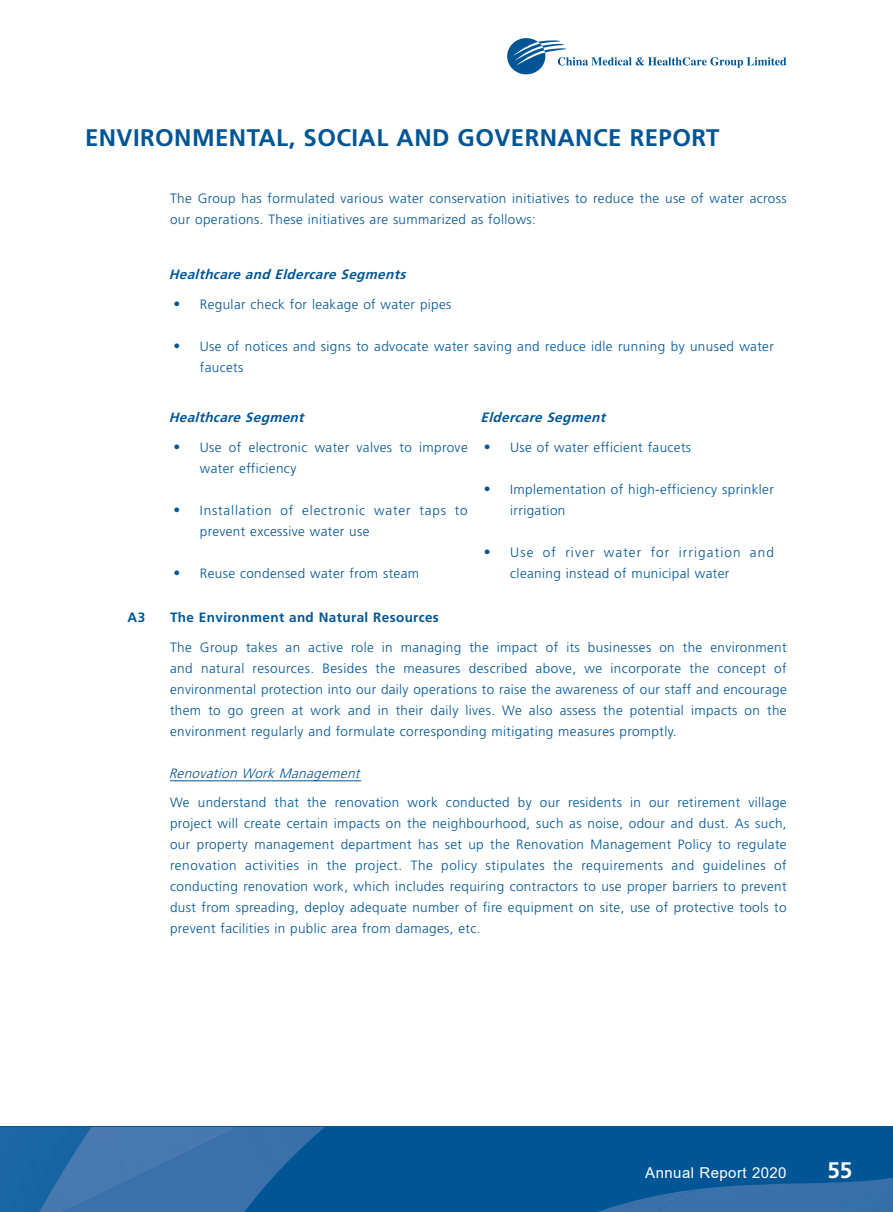
<style>
.page{position:relative;width:893px;height:1212px;background:#fff}
.page>*{position:absolute;margin:0;border:0;box-sizing:border-box;transform-origin:0 0}
.t1{font:700 24px "Frutiger LT Std";letter-spacing:.02em;color:#005595}
.t2{font:700 22.5px "Frutiger LT Std";color:#fff}
.t3{font:15px "Arial";letter-spacing:.03em;color:#fff}
.t4{font:300 13.5px/21px "Frutiger LT Std";letter-spacing:.03em;color:#005595}
.t5{font:300 13.5px/21px "Frutiger LT Std";letter-spacing:.065em;color:#005595}
.t6{font:700 13.5px "Frutiger LT Std";letter-spacing:.03em;color:#005595}
.t7{font:italic 700 13.5px "Frutiger LT Std";color:#005595}
.t8{font:italic 300 13.5px "Frutiger LT Std";color:#005595}
.s1{font-weight:700;font-style:italic}
.s2{font-family:"M Hei HK Light E Ten B5 H";font-weight:400}
</style>
<div class="page">
<div style="left:0;top:1127px;width:28px;height:85px;background:#1a67a3"></div>
<img style="left:28px;top:1127px;width:297px;height:85px">
<img style="left:31px;top:1127px;width:207px;height:85px">
<div style="left:341px;top:1127px;width:350px;height:85px;background:#005595"></div>
<img style="left:555px;top:1190px;width:68px;height:22px">
<div style="left:691px;top:1127px;width:202px;height:47px;background:#005595"></div>
<img style="left:623px;top:1174px;width:270px;height:38px">
<svg style="left:507px;top:38px;width:279px;height:37px"></svg>
<hr style="left:170px;top:780px;width:191px;height:1px;background:#005595">
<h1 class="t1" style="left:85px;top:128px;width:636px">ENVIRONMENTAL, SOCIAL AND GOVERNANCE REPORT</h1>
<p class="t4" style="left:170px;top:189px;width:618px">The Group has formulated various water conservation initiatives to reduce the use of water across our operations. These initiatives are summarized as follows:</p>
<p class="t4" style="left:169px;top:261px;width:284px;line-height:29.5px"><span class="s1">Healthcare and Eldercare Segments<br></span><span class="s2">‧</span> Regular check for leakage of water pipes</p>
<p class="t4" style="left:200px;top:337px;width:576px;text-indent:-30px"><span class="s2">‧</span> Use of notices and signs to advocate water saving and reduce idle running by unused water faucets</p>
<p class="t7" style="left:169px;top:412px;width:140px">Healthcare Segment</p>
<p class="t7" style="left:480px;top:412px;width:129px">Eldercare Segment</p>
<p class="t4" style="left:200px;top:438px;width:269px;text-indent:-30px"><span class="s2">‧</span> Use of electronic water valves to improve water efficiency</p>
<p class="t5" style="left:200px;top:501px;width:269px;text-indent:-30px"><span class="s2">‧</span> Installation of electronic water taps to prevent excessive water use</p>
<p class="t4" style="left:170px;top:564px;width:250px"><span class="s2">‧</span> Reuse condensed water from steam</p>
<p class="t4" style="left:480px;top:438px;width:212px"><span class="s2">‧</span> Use of water efficient faucets</p>
<p class="t4" style="left:510px;top:480px;width:265px;text-indent:-30px"><span class="s2">‧</span> Implementation of high-efficiency sprinkler irrigation</p>
<p class="t4" style="left:510px;top:543px;width:265px;text-indent:-30px"><span class="s2">‧</span> Use of river water for irrigation and cleaning instead of municipal water</p>
<p class="t6" style="left:128px;top:612px;width:19px">A3</p>
<p class="t6" style="left:170px;top:612px;width:270px">The Environment and Natural Resources</p>
<p class="t4" style="left:170px;top:638px;width:618px;text-align:justify">The Group takes an active role in managing the impact of its businesses on the environment and natural resources. Besides the measures described above, we incorporate the concept of environmental protection into our daily operations to raise the awareness of our staff and encourage them to go green at work and in their daily lives. We also assess the potential impacts on the environment regularly and formulate corresponding mitigating measures promptly.</p>
<p class="t8" style="left:169px;top:768px;width:196px">Renovation Work Management</p>
<p class="t4" style="left:170px;top:793px;width:618px;text-align:justify">We understand that the renovation work conducted by our residents in our retirement village project will create certain impacts on the neighbourhood, such as noise, odour and dust. As such, our property management department has set up the Renovation Management Policy to regulate renovation activities in the project. The policy stipulates the requirements and guidelines of conducting renovation work, which includes requiring contractors to use proper barriers to prevent dust from spreading, deploy adequate number of fire equipment on site, use of protective tools to prevent facilities in public area from damages, etc.</p>
<p class="t3" style="left:645px;top:1164px;width:143px">Annual Report 2020</p>
<h2 class="t2" style="left:827px;top:1161px;width:27px">55</h2>
</div>
